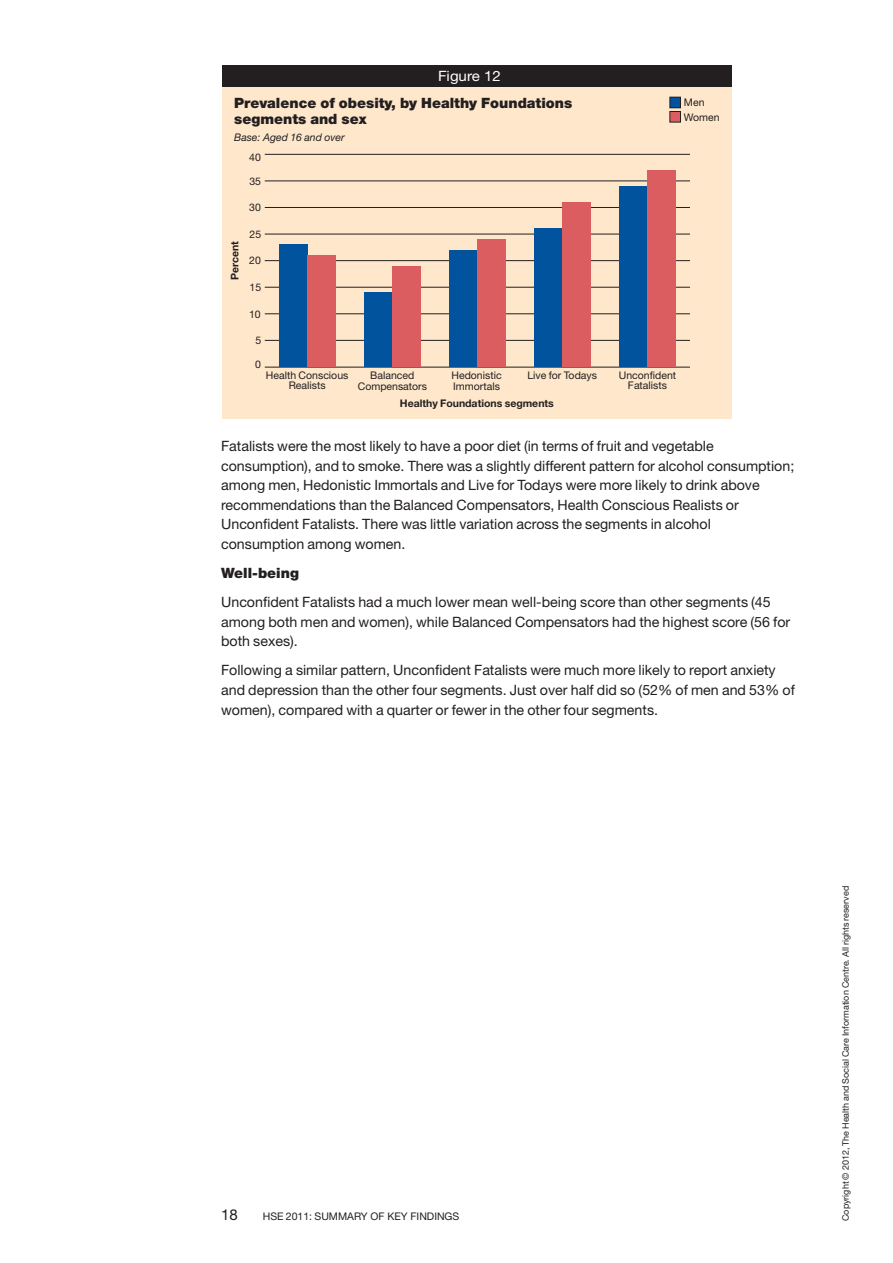
<style>
.page{position:relative;width:893px;height:1263px;background:#fff}
.page>*{position:absolute;margin:0;border:0;box-sizing:border-box;transform-origin:0 0}
.t1{font:15px "Helvetica Neue";color:#231f20}
.t2{font:14.25px/19.5px "Helvetica Neue";color:#231f20}
.t3{font:900 14.25px/16.5px "Helvetica Neue";color:#231f20}
.t4{font:14.25px "Helvetica Neue";color:#fff;scale:1.06 1}
.t5{font:10.5px/10.5px "Helvetica Neue";color:#231f20;text-align:center}
.t6{font:700 10.5px "Helvetica Neue";color:#231f20}
.t7{font:italic 10.5px "Helvetica Neue";color:#231f20}
.t8{font:9px "Helvetica Neue";color:#231f20}
</style>
<div class="page">
<div style="left:222px;top:80px;width:510px;height:339px;background:#fee7cb"></div>
<div style="left:222px;top:66px;width:509px;height:21px;background:#231f20"></div>
<hr style="left:265px;top:367px;width:425px;height:1px;background:#231f20">
<hr style="left:265px;top:340px;width:425px;height:1px;background:#231f20">
<hr style="left:265px;top:314px;width:425px;height:1px;background:#231f20">
<hr style="left:265px;top:287px;width:425px;height:1px;background:#231f20">
<hr style="left:265px;top:260px;width:425px;height:1px;background:#231f20">
<hr style="left:265px;top:234px;width:425px;height:1px;background:#231f20">
<hr style="left:265px;top:207px;width:425px;height:1px;background:#231f20">
<hr style="left:265px;top:181px;width:425px;height:1px;background:#231f20">
<hr style="left:265px;top:154px;width:425px;height:1px;background:#231f20">
<div style="left:279px;top:245px;width:28px;height:122px;background:#01539e"></div>
<div style="left:364px;top:292px;width:28px;height:75px;background:#01539e"></div>
<div style="left:449px;top:250px;width:28px;height:117px;background:#01539e"></div>
<div style="left:534px;top:229px;width:28px;height:138px;background:#01539e"></div>
<div style="left:619px;top:186px;width:28px;height:181px;background:#01539e"></div>
<div style="left:307px;top:255px;width:28px;height:112px;background:#db5d60"></div>
<div style="left:392px;top:266px;width:28px;height:101px;background:#db5d60"></div>
<div style="left:477px;top:239px;width:28px;height:128px;background:#db5d60"></div>
<div style="left:562px;top:202px;width:28px;height:165px;background:#db5d60"></div>
<div style="left:647px;top:170px;width:28px;height:197px;background:#db5d60"></div>
<div style="left:670px;top:97px;width:10px;height:11px;background:#01539e"></div>
<div style="left:670px;top:97px;width:11px;height:11px;border:1px solid #231f20"></div>
<div style="left:670px;top:111px;width:10px;height:11px;background:#db5d60"></div>
<div style="left:670px;top:111px;width:11px;height:11px;border:1px solid #231f20"></div>
<p class="t4" style="left:438px;top:71px;width:61px">Figure 12</p>
<p class="t3" style="left:234px;top:96px;width:340px">Prevalence of obesity, by Healthy Foundations segments and sex</p>
<p class="t7" style="left:234px;top:133px;width:112px">Base: Aged 16 and over</p>
<p class="t5" style="left:249px;top:153px;width:13px">40</p>
<p class="t5" style="left:249px;top:177px;width:13px">35</p>
<p class="t5" style="left:249px;top:203px;width:13px">30</p>
<p class="t6" style="left:231px;top:280px;width:40px;rotate:-90deg">Percent</p>
<p class="t5" style="left:250px;top:230px;width:13px">25</p>
<p class="t5" style="left:249px;top:256px;width:13px">20</p>
<p class="t5" style="left:250px;top:283px;width:13px">15</p>
<p class="t5" style="left:249px;top:310px;width:13px">10</p>
<p class="t5" style="left:255px;top:336px;width:7px">5</p>
<p class="t5" style="left:255px;top:360px;width:7px">0</p>
<p class="t5" style="left:266px;top:371px;width:84px">Health Conscious<br>Realists</p>
<p class="t5" style="left:358px;top:371px;width:71px">Balanced<br>Compensators</p>
<p class="t5" style="left:451px;top:371px;width:52px;text-align:left">Hedonistic<br>Immortals</p>
<p class="t6" style="left:400px;top:399px;width:155px">Healthy Foundations segments</p>
<p class="t5" style="left:527px;top:371px;width:71px">Live for Todays</p>
<p class="t5" style="left:619px;top:371px;width:59px">Unconfident<br>Fatalists</p>
<p class="t5" style="left:684px;top:96px;width:37px;line-height:14.2px;text-align:left">Men<br>Women</p>
<p class="t2" style="left:221px;top:438px;width:575px">Fatalists were the most likely to have a poor diet (in terms of fruit and vegetable consumption), and to smoke. There was a slightly different pattern for alcohol consumption; among men, Hedonistic Immortals and Live for Todays were more likely to drink above recommendations than the Balanced Compensators, Health Conscious Realists or Unconfident Fatalists. There was little variation across the segments in alcohol consumption among women.</p>
<p class="t3" style="left:221px;top:566px;width:79px">Well-being</p>
<p class="t2" style="left:221px;top:594px;width:571px">Unconfident Fatalists had a much lower mean well-being score than other segments (45 among both men and women), while Balanced Compensators had the highest score (56 for both sexes).</p>
<p class="t2" style="left:221px;top:662px;width:575px">Following a similar pattern, Unconfident Fatalists were much more likely to report anxiety and depression than the other four segments. Just over half did so (52% of men and 53% of women), compared with a quarter or fewer in the other four segments.</p>
<p class="t1" style="left:221px;top:1210px;width:18px">18</p>
<p class="t5" style="left:263px;top:1212px;width:198px">HSE 2011: SUMMARY OF KEY FINDINGS</p>
<p class="t8" style="left:842px;top:1221px;width:337px;rotate:-90deg">Copyright © 2012, The Health and Social Care Information Centre. All rights reserved</p>
</div>
